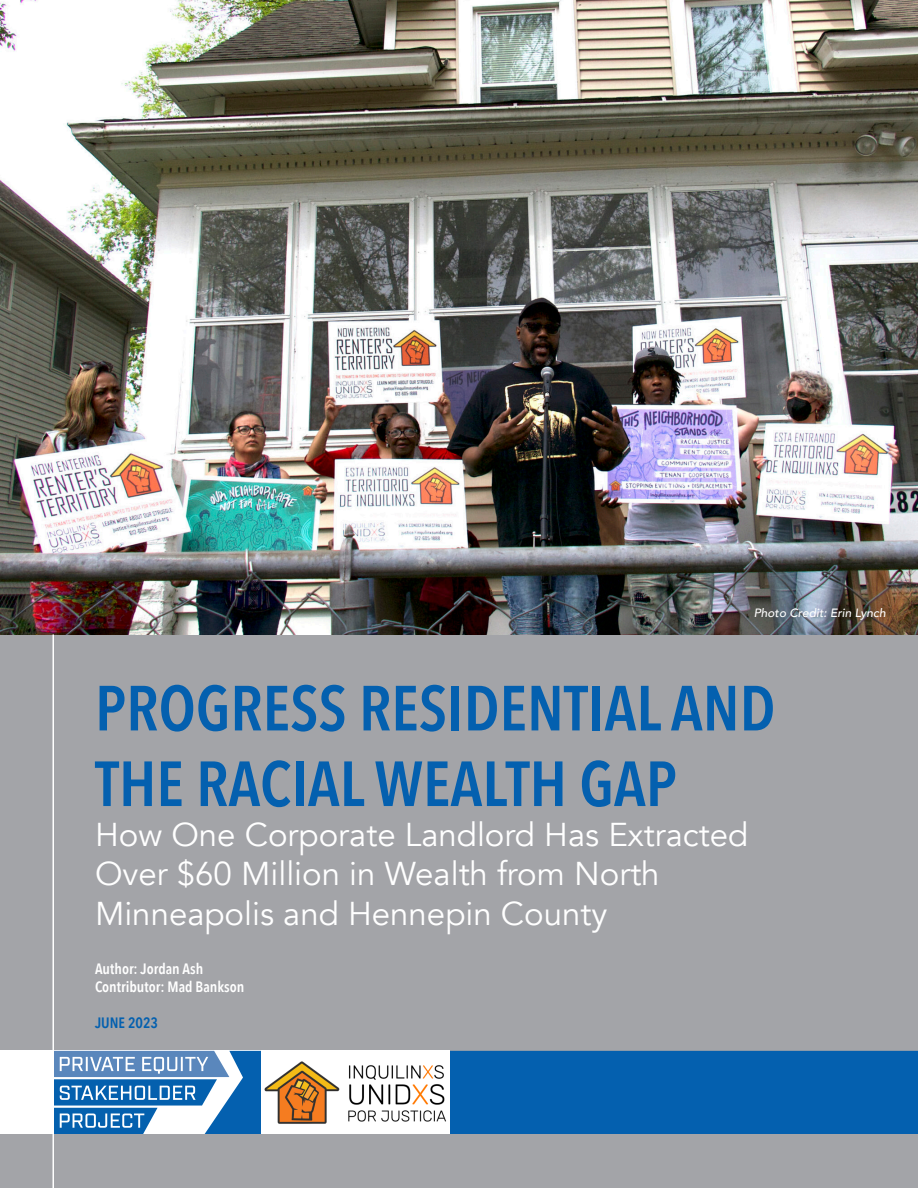
<style>
.page{position:relative;width:918px;height:1188px;background:#fff}
.page>*{position:absolute;margin:0;border:0;box-sizing:border-box;transform-origin:0 0}
.t1{font:600 63px/75.6px "Avenir Next Condensed";color:#0460af}
.t2{font:33px/39.6px "Avenir";color:#fff}
.t3{font:600 15px "Avenir Next Condensed";color:#fff}
.t4{font:600 15px "Avenir Next Condensed";color:#0460af}
.Report_Body{font:italic 500 12px "Avenir";color:#fff}
</style>
<div class="page">
<div style="left:0;top:634px;width:918px;height:554px;background:#a3a4a8"></div>
<div style="left:0;top:1051px;width:361px;height:83px;background:#fff"></div>
<div style="left:229px;top:1051px;width:689px;height:83px;background:#0460af"></div>
<svg style="left:54px;top:1051px;width:175px;height:83px"></svg>
<img style="left:0;top:0;width:918px;height:634px">
<hr style="left:52px;top:634px;width:2px;height:554px;background:#fff">
<img style="left:262px;top:1051px;width:188px;height:83px">
<p class="Report_Body" style="left:754px;top:605px;width:134px">Photo Credit: Erin Lynch</p>
<p class="t1" style="left:95px;top:669px;width:682px">PROGRESS RESIDENTIAL AND<br>THE RACIAL WEALTH GAP</p>
<p class="t2" style="left:95px;top:815px;width:655px">How One Corporate Landlord Has Extracted<br>Over $60 Million in Wealth from North<br>Minneapolis and Hennepin County</p>
<p class="t3" style="left:95px;top:956px;width:110px">Author: Jordan Ash</p>
<p class="t3" style="left:95px;top:974px;width:151px">Contributor: Mad Bankson</p>
<p class="t4" style="left:95px;top:1010px;width:64px">JUNE 2023</p>
</div>
